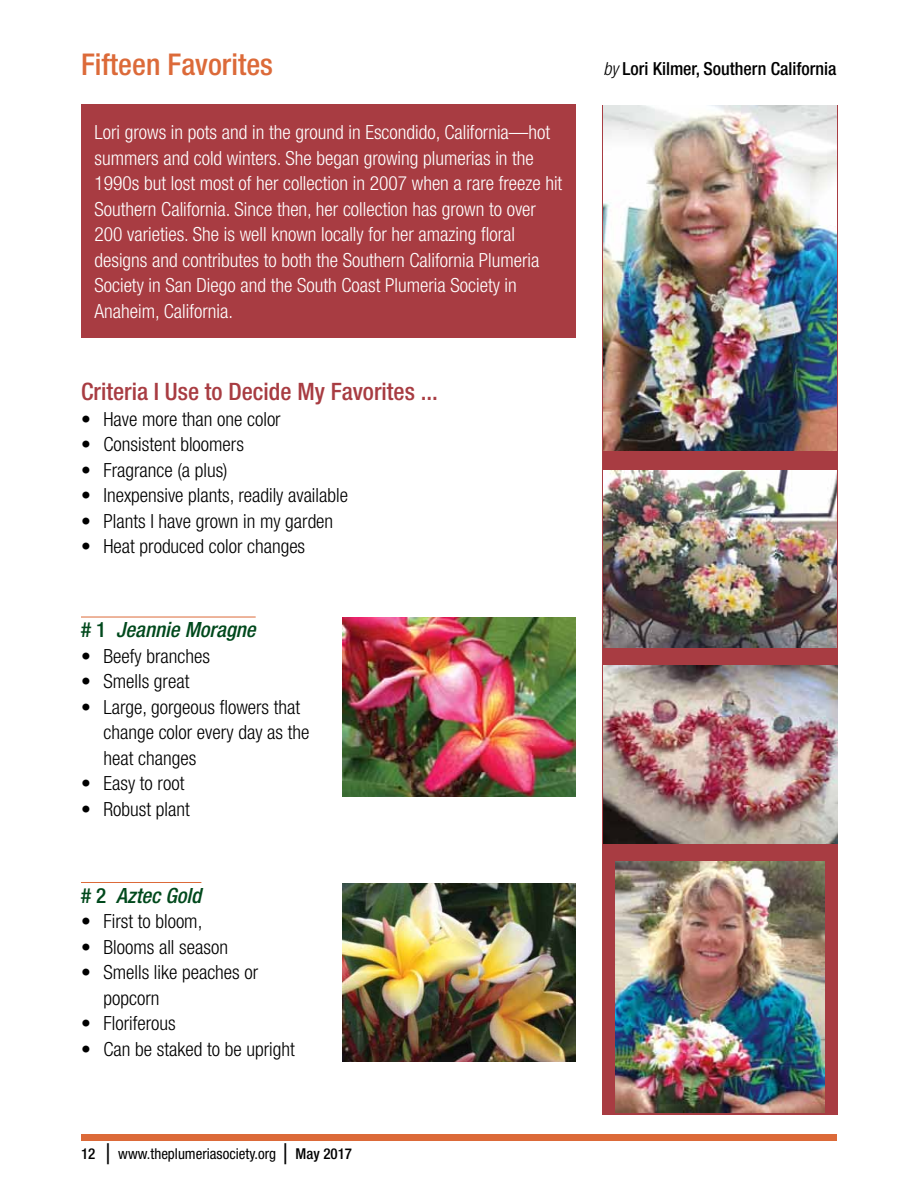
<style>
.page{position:relative;width:918px;height:1188px;background:#fff}
.page>*{position:absolute;margin:0;border:0;box-sizing:border-box;transform-origin:0 0}
.t1{font:500 condensed 30px "Helvetica Neue LT Std";color:#dc6a39}
.t2{font:500 condensed 24px "Helvetica Neue LT Std";color:#a83c42}
.t3{font:italic 500 condensed 21px "Helvetica Neue LT Std";color:#00491c}
.t4{font:300 condensed 19.5px/25.5px "Helvetica Neue LT Std";color:#fff}
.t5{font:300 condensed 19.5px/25.5px "Helvetica Neue LT Std";color:#000}
.t6{font:500 condensed 18px "Helvetica Neue LT Std";color:#000}
.t7{font:condensed 15px "Helvetica Neue LT Std";color:#000}
.s1{font-weight:300;font-style:italic}
.s2{font-style:normal}
.s3{font-weight:500}
.s4{font-family:"Brush Script Std";font-stretch:normal;font-size:21px}
</style>
<div class="page">
<div style="left:81px;top:1134px;width:756px;height:7px;background:#dc6a39"></div>
<div style="left:602px;top:105px;width:236px;height:1010px;background:#a83c42"></div>
<img style="left:616px;top:862px;width:209px;height:251px">
<img style="left:342px;top:618px;width:234px;height:178px">
<div style="left:81px;top:105px;width:495px;height:233px;background:#a83c42"></div>
<img style="left:342px;top:883px;width:234px;height:179px">
<img style="left:603px;top:105px;width:234px;height:345px">
<img style="left:603px;top:471px;width:234px;height:177px">
<img style="left:603px;top:666px;width:234px;height:178px">
<hr style="left:81px;top:882px;width:120px;height:1px;background:#dc6a39">
<hr style="left:81px;top:617px;width:175px;height:1px;background:#dc6a39">
<h1 class="t1" style="left:81px;top:47px;width:194px">Fifteen Favorites</h1>
<p class="t6" style="left:603px;top:58px;width:235px"><span class="s1">by</span> Lori Kilmer, Southern California</p>
<p class="t4" style="left:94px;top:119px;width:469px">Lori grows in pots and in the ground in Escondido, California—hot summers and cold winters. She began growing plumerias in the 1990s but lost most of her collection in 2007 when a rare freeze hit Southern California. Since then, her collection has grown to over 200 varieties. She is well known locally for her amazing floral designs and contributes to both the Southern California Plumeria Society in San Diego and the South Coast Plumeria Society in Anaheim, California.</p>
<p class="t2" style="left:81px;top:377px;width:359px">Criteria I Use to Decide My Favorites ...</p>
<p class="t5" style="left:81px;top:406px;width:201px">• Have more than one color</p>
<p class="t5" style="left:81px;top:431px;width:164px">• Consistent bloomers</p>
<p class="t5" style="left:81px;top:457px;width:148px">• Fragrance (a plus)</p>
<p class="t5" style="left:81px;top:482px;width:269px">• Inexpensive plants, readily available</p>
<p class="t5" style="left:81px;top:508px;width:254px">• Plants I have grown in my garden</p>
<p class="t5" style="left:81px;top:533px;width:226px">• Heat produced color changes</p>
<p class="t3" style="left:81px;top:617px;width:176px"><span class="s2"># 1</span> Jeannie Moragne</p>
<p class="t5" style="left:81px;top:643px;width:130px">• Beefy branches</p>
<p class="t5" style="left:81px;top:669px;width:110px">• Smells great</p>
<p class="t5" style="left:104px;top:694px;width:208px;text-indent:-23px">• Large, gorgeous flowers that change color every day as the heat changes</p>
<p class="t5" style="left:81px;top:771px;width:105px">• Easy to root</p>
<p class="t5" style="left:81px;top:796px;width:110px">• Robust plant</p>
<p class="t3" style="left:81px;top:883px;width:122px"><span class="s2"># 2</span> Aztec Gold</p>
<p class="t5" style="left:81px;top:909px;width:123px">• First to bloom,</p>
<p class="t5" style="left:81px;top:934px;width:149px">• Blooms all season</p>
<p class="t5" style="left:104px;top:960px;width:156px;text-indent:-23px">• Smells like peaches or popcorn</p>
<p class="t5" style="left:81px;top:1011px;width:96px">• Floriferous</p>
<p class="t5" style="left:81px;top:1036px;width:215px">• Can be staked to be upright</p>
<p class="t7" style="left:81px;top:1145px;width:273px"><span class="s3">12</span> <span class="s4">|</span> www.theplumeriasociety.org <span class="s4">|</span> <span class="s3">May 2017</span></p>
</div>
